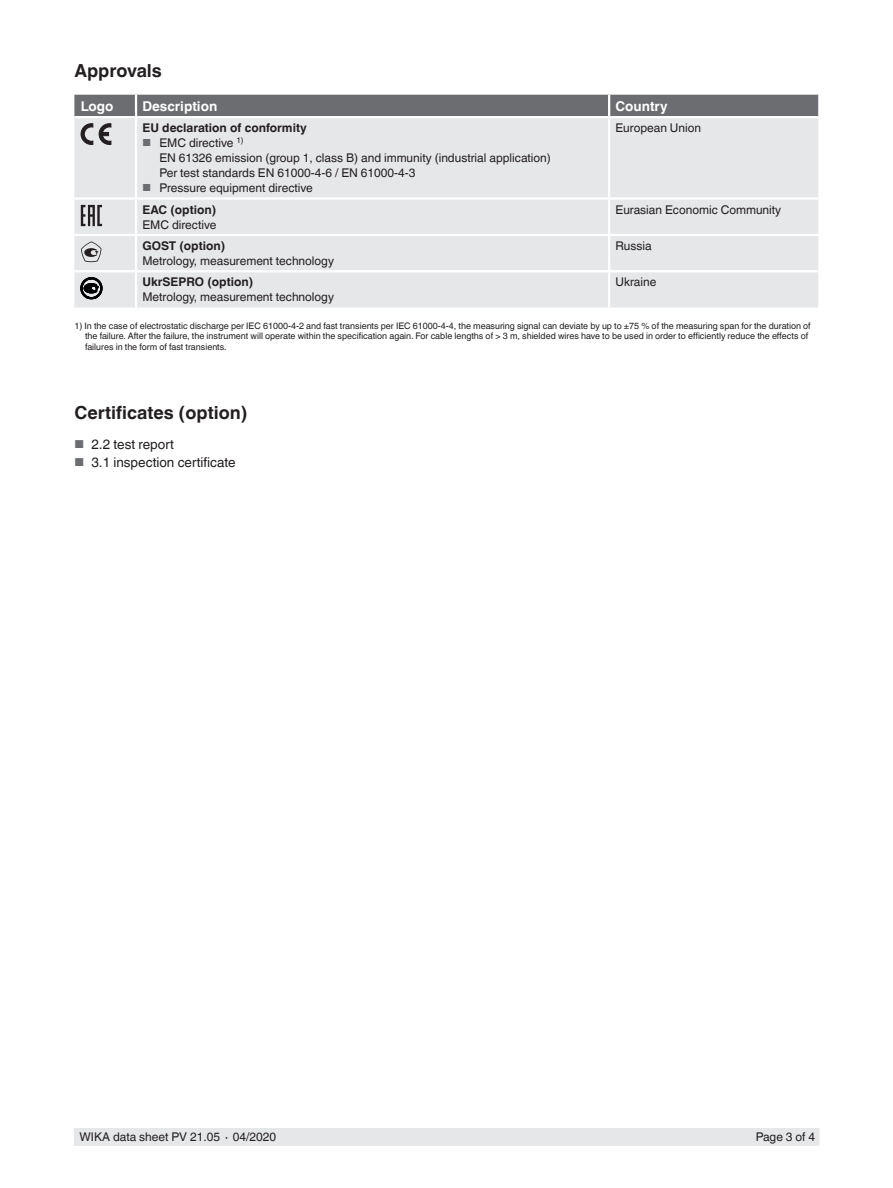
<style>
.page{position:relative;width:893px;height:1188px;background:#fff}
.page>*{position:absolute;margin:0;border:0;box-sizing:border-box;transform-origin:0 0}
.t1{font:700 18px "Helvetica World";color:#231f20}
.t2{font:13.5px "Helvetica World";color:#231f20}
.t3{font:700 13.5px "Helvetica World";color:#fff}
.t4{font:12px/15px "Helvetica World";color:#231f20}
.t5{font:700 12px "Helvetica World";color:#231f20}
.t6{font:9px/10.5px "Helvetica World";color:#231f20}
.s1{font-size:10.2px;color:#6c6d70}
.s2{font-size:11.55px;color:#6c6d70}
</style>
<div class="page">
<div style="left:75px;top:1128px;width:744px;height:17px;background:#e6e7e9"></div>
<div style="left:74px;top:95px;width:744px;height:21px;background:#6c6d70"></div>
<div style="left:74px;top:118px;width:744px;height:190px;background:#e6e7e9"></div>
<hr style="left:136px;top:197px;width:473px;height:3px;background:#fff">
<hr style="left:136px;top:234px;width:473px;height:2px;background:#fff">
<hr style="left:74px;top:270px;width:62px;height:2px;background:#fff">
<hr style="left:136px;top:270px;width:473px;height:2px;background:#fff">
<hr style="left:609px;top:270px;width:209px;height:2px;background:#fff">
<hr style="left:74px;top:197px;width:62px;height:3px;background:#fff">
<hr style="left:609px;top:197px;width:209px;height:3px;background:#fff">
<hr style="left:609px;top:234px;width:209px;height:2px;background:#fff">
<hr style="left:74px;top:234px;width:62px;height:2px;background:#fff">
<hr style="left:608px;top:118px;width:2px;height:79px;background:#fff">
<hr style="left:135px;top:118px;width:2px;height:79px;background:#fff">
<hr style="left:135px;top:95px;width:2px;height:21px;background:#fff">
<hr style="left:608px;top:95px;width:2px;height:21px;background:#fff">
<hr style="left:608px;top:200px;width:2px;height:34px;background:#fff">
<hr style="left:608px;top:236px;width:2px;height:34px;background:#fff">
<hr style="left:608px;top:272px;width:2px;height:36px;background:#fff">
<hr style="left:135px;top:200px;width:2px;height:34px;background:#fff">
<hr style="left:135px;top:236px;width:2px;height:34px;background:#fff">
<hr style="left:135px;top:272px;width:2px;height:36px;background:#fff">
<svg style="left:81px;top:124px;width:12px;height:21px"></svg>
<svg style="left:99px;top:124px;width:12px;height:21px"></svg>
<svg style="left:81px;top:205px;width:21px;height:21px"></svg>
<svg style="left:81px;top:241px;width:20px;height:22px"></svg>
<svg style="left:81px;top:278px;width:21px;height:21px"></svg>
<h1 class="t1" style="left:74px;top:60px;width:89px">Approvals</h1>
<h2 class="t3" style="left:81px;top:98px;width:34px">Logo</h2>
<h2 class="t3" style="left:142px;top:98px;width:76px">Description</h2>
<h2 class="t3" style="left:615px;top:98px;width:54px">Country</h2>
<h3 class="t5" style="left:142px;top:121px;width:166px">EU declaration of conformity</h3>
<h3 class="t4" style="left:159px;top:135px;width:393px;text-indent:-17px"><span class="s1">■</span> EMC directive <sup>1)<br></sup>EN 61326 emission (group 1, class B) and immunity (industrial application)<br>Per test standards EN 61000-4-6 / EN 61000-4-3</h3>
<h3 class="t4" style="left:142px;top:180px;width:172px"><span class="s1">■</span> Pressure equipment directive</h3>
<h3 class="t4" style="left:615px;top:120px;width:87px">European Union</h3>
<h3 class="t5" style="left:142px;top:202px;width:75px">EAC (option)</h3>
<h3 class="t4" style="left:142px;top:217px;width:76px">EMC directive</h3>
<h3 class="t5" style="left:142px;top:239px;width:84px">GOST (option)</h3>
<h3 class="t4" style="left:142px;top:253px;width:193px">Metrology, measurement technology</h3>
<h3 class="t4" style="left:615px;top:202px;width:167px">Eurasian Economic Community</h3>
<h3 class="t4" style="left:615px;top:238px;width:38px">Russia</h3>
<h3 class="t5" style="left:142px;top:275px;width:112px">UkrSEPRO (option)</h3>
<h3 class="t4" style="left:142px;top:290px;width:193px">Metrology, measurement technology</h3>
<h3 class="t4" style="left:615px;top:275px;width:42px">Ukraine</h3>
<p class="t6" style="left:85px;top:320px;width:727px;text-indent:-11px">1) In the case of electrostatic discharge per IEC 61000-4-2 and fast transients per IEC 61000-4-4, the measuring signal can deviate by up to ±75 % of the measuring span for the duration of the failure. After the failure, the instrument will operate within the specification again. For cable lengths of &gt; 3 m, shielded wires have to be used in order to efficiently reduce the effects of failures in the form of fast transients.</p>
<h1 class="t1" style="left:74px;top:402px;width:175px">Certificates (option)</h1>
<h2 class="t2" style="left:74px;top:436px;width:101px"><span class="s2">■</span> 2.2 test report</h2>
<h2 class="t2" style="left:74px;top:454px;width:163px"><span class="s2">■</span> 3.1 inspection certificate</h2>
<h3 class="t4" style="left:80px;top:1130px;width:198px">WIKA data sheet PV 21.05 ∙ 04/2020</h3>
<h3 class="t4" style="left:756px;top:1130px;width:61px">Page 3 of 4</h3>
</div>
